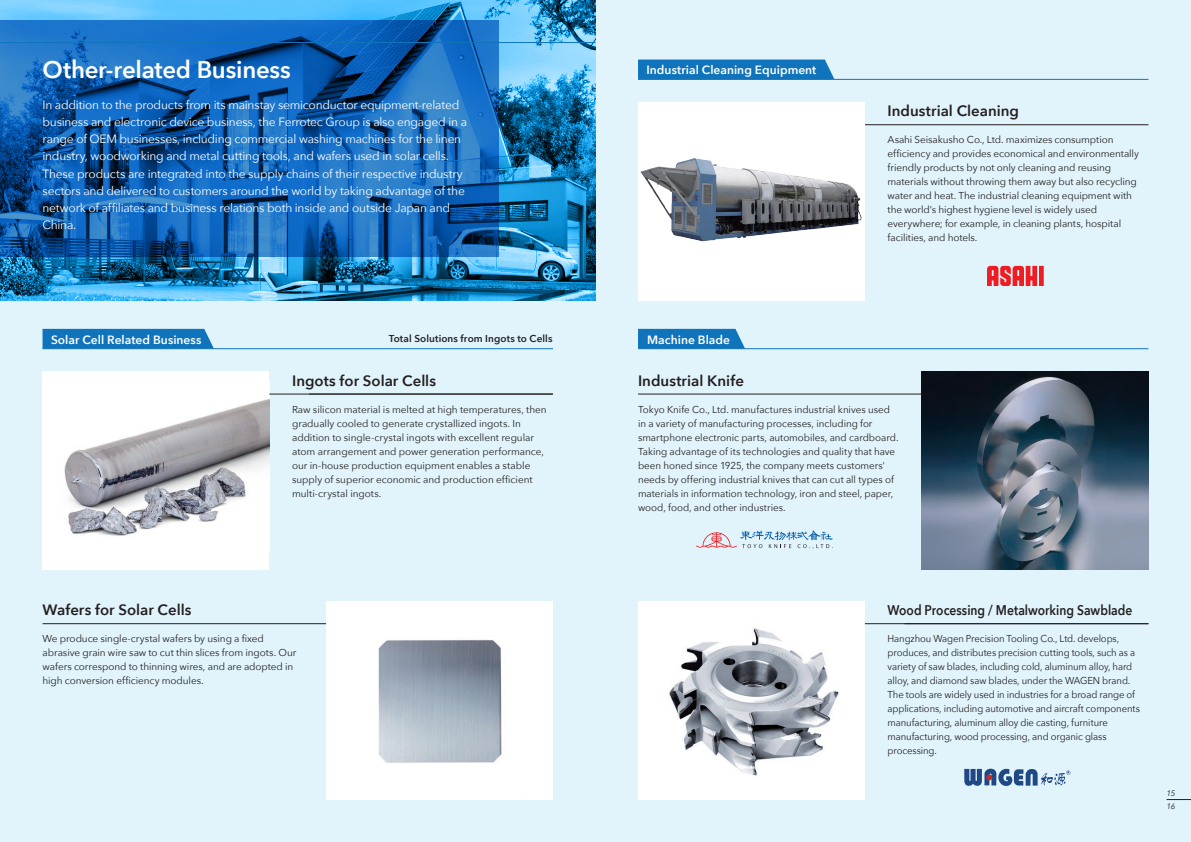
<style>
.page{position:relative;width:1191px;height:842px;background:#e1f4fc}
.page>*{position:absolute;margin:0;border:0;box-sizing:border-box;transform-origin:0 0}
.t1{font:600 24px "Avenir Next";letter-spacing:-.01em;color:#fff}
.t2{font:600 15px "Avenir Next";color:#231f20}
.t3{font:600 14px "Avenir Next";color:#231f20;scale:.86 1}
.t4{font:12px/17px "Avenir Next";letter-spacing:-.02em;color:#fff}
.t5{font:600 12px "Avenir Next";color:#fff}
.t6{font:10px/14px "Avenir Next";letter-spacing:-.005em;color:#231f20}
.t7{font:10px/14px "Avenir Next";letter-spacing:-.005em;color:#231f20;scale:.95 1}
.t8{font:600 10px "Avenir Next";letter-spacing:.01em;color:#231f20}
.t9{font:italic 8px/13.4px "Avenir Next";color:#231f20}
</style>
<div class="page">
<svg style="left:0;top:0;width:595px;height:300px;background:#3492c4"></svg>
<svg style="left:0;top:20px;width:499px;height:236px;background:#1362b0"></svg>
<hr style="left:0;top:42px;width:595px;height:1px;background:#1074bc">
<div style="left:43px;top:329px;width:171px;height:19px;background:#1074bc"></div>
<div style="left:638px;top:60px;width:196px;height:19px;background:#1074bc"></div>
<div style="left:638px;top:329px;width:107px;height:19px;background:#1074bc"></div>
<hr style="left:865px;top:125px;width:283px;height:1px;background:#231f20">
<hr style="left:638px;top:79px;width:510px;height:1px;background:#1074bc">
<svg style="left:987px;top:266px;width:56px;height:20px"></svg>
<svg style="left:696px;top:530px;width:137px;height:19px"></svg>
<svg style="left:964px;top:769px;width:106px;height:17px"></svg>
<hr style="left:638px;top:348px;width:510px;height:1px;background:#1074bc">
<div style="left:43px;top:371px;width:226px;height:199px;background:#fff"></div>
<img style="left:64px;top:399px;width:205px;height:137px">
<div style="left:638px;top:102px;width:227px;height:198px;background:#fff"></div>
<img style="left:640px;top:158px;width:222px;height:84px">
<hr style="left:269px;top:394px;width:284px;height:1px;background:#231f20">
<div style="left:638px;top:601px;width:227px;height:198px;background:#fff"></div>
<img style="left:669px;top:628px;width:170px;height:148px">
<hr style="left:865px;top:623px;width:283px;height:1px;background:#231f20">
<img style="left:326px;top:601px;width:227px;height:198px">
<hr style="left:43px;top:623px;width:283px;height:1px;background:#231f20">
<img style="left:921px;top:371px;width:227px;height:199px">
<hr style="left:638px;top:394px;width:283px;height:1px;background:#231f20">
<hr style="left:43px;top:348px;width:510px;height:1px;background:#1074bc">
<svg style="left:1166px;top:799px;width:25px;height:1px"></svg>
<h1 class="t1" style="left:43px;top:49px;width:250px">Other-related Business</h1>
<p class="t4" style="left:43px;top:96px;width:426px">In addition to the products from its mainstay semiconductor equipment-related business and electronic device business, the Ferrotec Group is also engaged in a range of OEM businesses, including commercial washing machines for the linen industry, woodworking and metal cutting tools, and wafers used in solar cells.<br>These products are integrated into the supply chains of their respective industry sectors and delivered to customers around the world by taking advantage of the network of affiliates and business relations both inside and outside Japan and China.</p>
<p class="t5" style="left:646px;top:60px;width:171px">Industrial Cleaning Equipment</p>
<h2 class="t2" style="left:887px;top:98px;width:133px">Industrial Cleaning</h2>
<p class="t6" style="left:887px;top:133px;width:253px">Asahi Seisakusho Co., Ltd. maximizes consumption efficiency and provides economical and environmentally friendly products by not only cleaning and reusing materials without throwing them away but also recycling water and heat. The industrial cleaning equipment with the world’s highest hygiene level is widely used everywhere; for example, in cleaning plants, hospital facilities, and hotels.</p>
<p class="t5" style="left:51px;top:329px;width:152px">Solar Cell Related Business</p>
<p class="t8" style="left:389px;top:330px;width:165px">Total Solutions from Ingots to Cells</p>
<p class="t5" style="left:647px;top:329px;width:84px">Machine Blade</p>
<h2 class="t2" style="left:292px;top:368px;width:145px">Ingots for Solar Cells</h2>
<h2 class="t2" style="left:638px;top:368px;width:107px">Industrial Knife</h2>
<p class="t6" style="left:292px;top:402px;width:256px">Raw silicon material is melted at high temperatures, then gradually cooled to generate crystallized ingots. In addition to single-crystal ingots with excellent regular atom arrangement and power generation performance, our in-house production equipment enables a stable supply of superior economic and production efficient multi-crystal ingots.</p>
<p class="t6" style="left:638px;top:402px;width:262px">Tokyo Knife Co., Ltd. manufactures industrial knives used in a variety of manufacturing processes, including for smartphone electronic parts, automobiles, and cardboard.<br>Taking advantage of its technologies and quality that have been honed since 1925, the company meets customers' needs by offering industrial knives that can cut all types of materials in information technology, iron and steel, paper, wood, food, and other industries.</p>
<h2 class="t2" style="left:43px;top:597px;width:150px">Wafers for Solar Cells</h2>
<h3 class="t3" style="left:887px;top:598px;width:286px">Wood Processing / Metalworking Sawblade</h3>
<p class="t6" style="left:43px;top:631px;width:255px">We produce single-crystal wafers by using a fixed abrasive grain wire saw to cut thin slices from ingots. Our wafers correspond to thinning wires, and are adopted in high conversion efficiency modules.</p>
<p class="t7" style="left:887px;top:631px;width:267px">Hangzhou Wagen Precision Tooling Co., Ltd. develops, produces, and distributes precision cutting tools, such as a variety of saw blades, including cold, aluminum alloy, hard alloy, and diamond saw blades, under the WAGEN brand.<br>The tools are widely used in industries for a broad range of applications, including automotive and aircraft components manufacturing, aluminum alloy die casting, furniture manufacturing, wood processing, and organic glass processing.</p>
<p class="t9" style="left:1166px;top:786px;width:10px">15<br>16</p>
</div>
